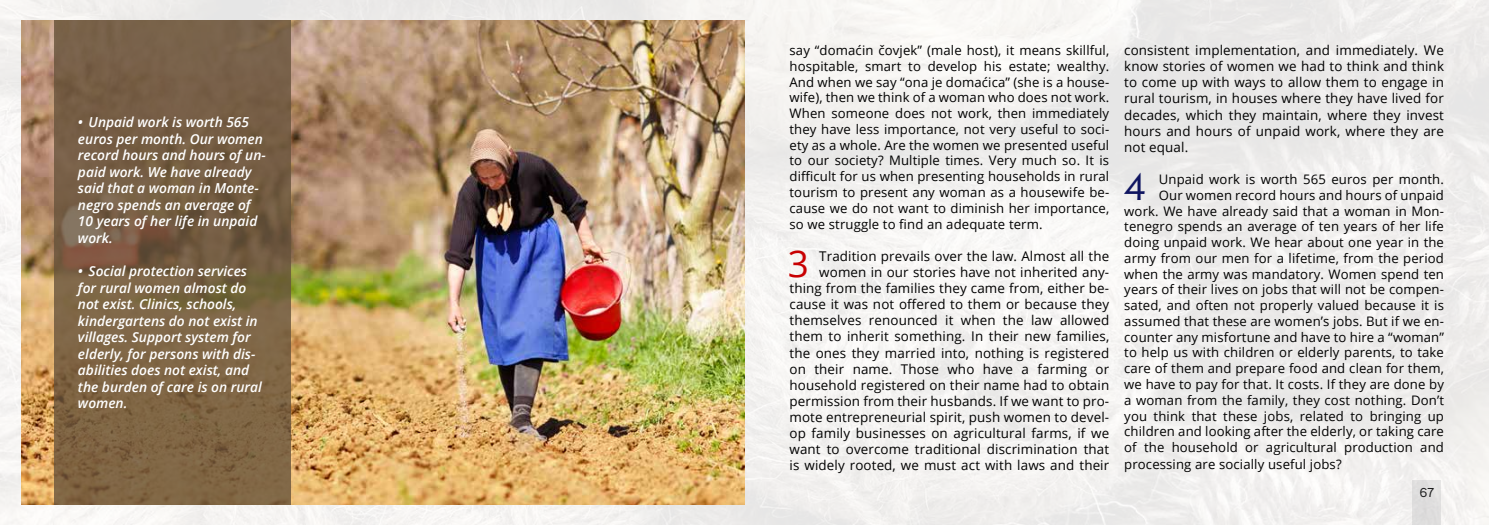
<style>
.page{position:relative;width:1489px;height:525px;background:#fff}
.page>*{position:absolute;margin:0;border:0;box-sizing:border-box;transform-origin:0 0}
.t1{font:37.25px "Lithos Pro";color:#0f1561}
.t2{font:36.88px "Open Sans";color:#c80002}
.t3{font:italic 600 13.75px/16.5px "Open Sans";color:#fff}
.t4{font:13.38px/16px "Open Sans";letter-spacing:.01em;color:#000;text-align:right}
.t5{font:13.12px/15.8px "Open Sans";letter-spacing:.01em;color:#000;text-align:justify}
.t6{font:12.5px "Literal";color:#000}
</style>
<div class="page">
<img style="left:0;top:0;width:1488px;height:524px">
<img style="left:22px;top:20px;width:722px;height:484px">
<svg style="left:54px;top:20px;width:237px;height:484px;background:#796044"></svg>
<div style="left:1412px;top:479px;width:28px;height:45px;background:#dededd"></div>
<p class="t3" style="left:78px;top:114px;width:189px">• Unpaid work is worth 565 euros per month. Our women record hours and hours of un&shy;paid work. We have already said that a woman in Monte&shy;negro spends an average of<br>10 years of her life in unpaid work.</p>
<p class="t3" style="left:78px;top:262px;width:185px">• Social protection services for rural women almost do not exist. Clinics, schools, kindergartens do not exist in villages. Support system for elderly, for persons with dis&shy;abilities does not exist, and the burden of care is on rural women.</p>
<p class="t5" style="left:789px;top:42px;width:321px">say “domaćin čovjek” (male host), it means skillful, hospitable, smart to develop his estate; wealthy.<br>And when we say “ona je domaćica” (she is a house&shy;wife), then we think of a woman who does not work.<br>When someone does not work, then immediately they have less importance, not very useful to soci&shy;ety as a whole. Are the women we presented useful to our society? Multiple times. Very much so. It is difficult for us when presenting households in rural tourism to present any woman as a housewife be&shy;cause we do not want to diminish her importance, so we struggle to find an adequate term.</p>
<h2 class="t2" style="left:787px;top:238px;width:23px">3</h2>
<p class="t4" style="left:789px;top:248px;width:321px">Tradition prevails over the law. Almost all the women in our stories have not inherited any&shy;thing from the families they came from, either be&shy;cause it was not offered to them or because they themselves renounced it when the law allowed them to inherit something. In their new families, the ones they married into, nothing is registered on their name. Those who have a farming or household registered on their name had to obtain permission from their husbands. If we want to pro&shy;mote entrepreneurial spirit, push women to devel&shy;op family businesses on agricultural farms, if we want to overcome traditional discrimination that is widely rooted, we must act with laws and their</p>
<p class="t4" style="left:1124px;top:42px;width:321px;text-align:justify">consistent implementation, and immediately. We know stories of women we had to think and think to come up with ways to allow them to engage in rural tourism, in houses where they have lived for decades, which they maintain, where they invest hours and hours of unpaid work, where they are not equal.</p>
<h1 class="t1" style="left:1121px;top:165px;width:28px">4</h1>
<p class="t5" style="left:1158px;top:171px;width:287px">Unpaid work is worth 565 euros per month.</p>
<p class="t5" style="left:1158px;top:187px;width:287px">Our women record hours and hours of unpaid</p>
<p class="t5" style="left:1124px;top:202px;width:321px">work. We have already said that a woman in Mon-</p>
<p class="t5" style="left:1124px;top:218px;width:321px">tenegro spends an average of ten years of her life</p>
<p class="t5" style="left:1124px;top:234px;width:321px">doing unpaid work. We hear about one year in the</p>
<p class="t5" style="left:1124px;top:250px;width:321px">army from our men for a lifetime, from the period</p>
<p class="t5" style="left:1124px;top:265px;width:321px">when the army was mandatory. Women spend ten</p>
<p class="t5" style="left:1124px;top:281px;width:321px">years of their lives on jobs that will not be compen-</p>
<p class="t5" style="left:1124px;top:297px;width:321px">sated, and often not properly valued because it is</p>
<p class="t5" style="left:1124px;top:313px;width:321px">assumed that these are women’s jobs. But if we en-</p>
<p class="t5" style="left:1124px;top:328px;width:321px">counter any misfortune and have to hire a “woman”</p>
<p class="t5" style="left:1124px;top:344px;width:321px">to help us with children or elderly parents, to take</p>
<p class="t5" style="left:1124px;top:360px;width:321px">care of them and prepare food and clean for them,</p>
<p class="t5" style="left:1124px;top:376px;width:321px">we have to pay for that. It costs. If they are done by</p>
<p class="t5" style="left:1124px;top:391px;width:321px">a woman from the family, they cost nothing. Don’t</p>
<p class="t5" style="left:1124px;top:407px;width:321px">you think that these jobs, related to bringing up</p>
<p class="t5" style="left:1124px;top:423px;width:321px">children and looking after the elderly, or taking care</p>
<p class="t5" style="left:1124px;top:439px;width:321px">of the household or agricultural production and</p>
<p class="t5" style="left:1124px;top:455px;width:219px">processing are socially useful jobs?</p>
<p class="t6" style="left:1419px;top:483px;width:16px">67</p>
</div>
